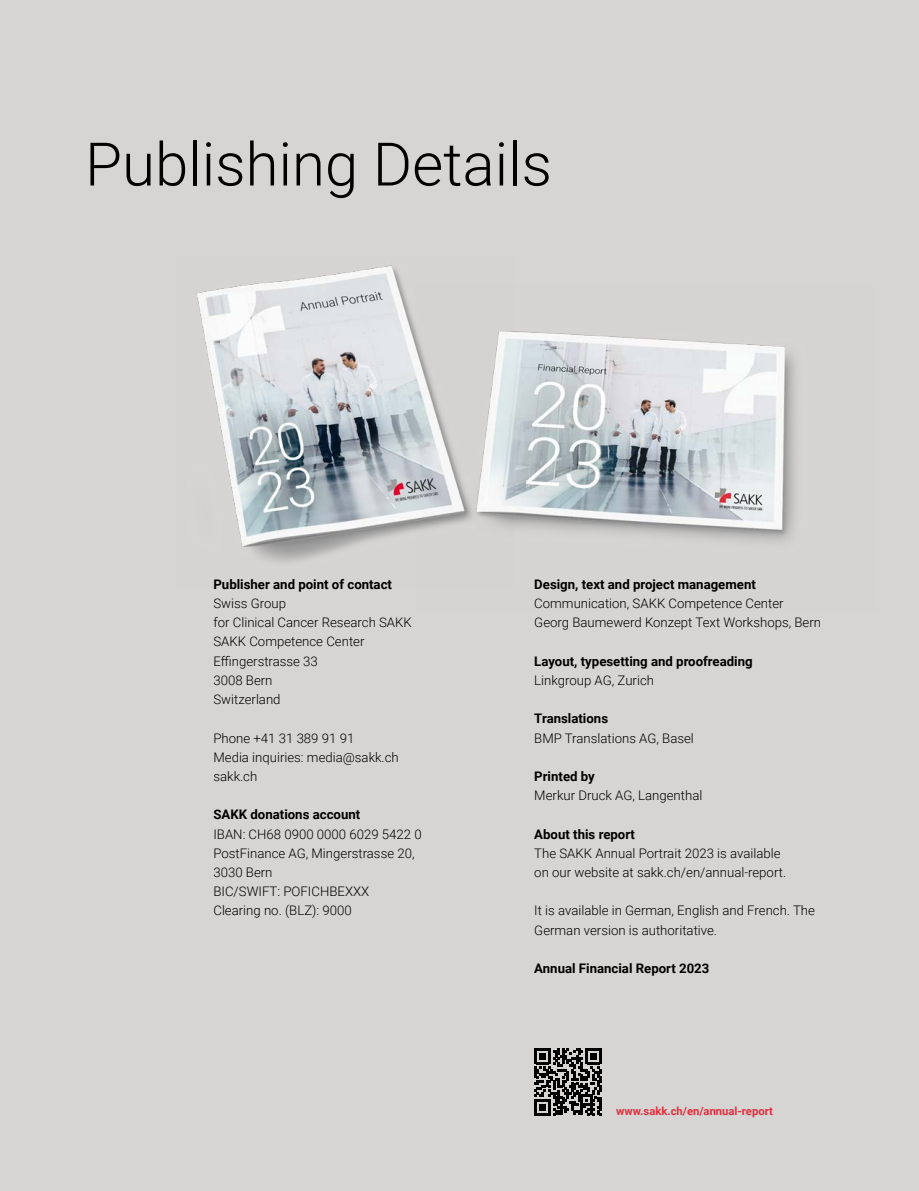
<style>
.page{position:relative;width:919px;height:1191px;background:#fff}
.page>*{position:absolute;margin:0;border:0;box-sizing:border-box;transform-origin:0 0}
.Haupttitel{font:300 60px "Roboto";color:#000}
.Grundtext{font:300 13.2px/19.2px "Roboto";color:#000}
.Untertitel_2{font:700 13.2px "Roboto";color:#000}
.Bildlegende{font:700 11.25px "Roboto";color:#e52c3b}
</style>
<div class="page">
<div style="left:0;top:0;width:918px;height:1191px;background:#d7d5d4"></div>
<svg style="left:534px;top:1048px;width:67px;height:67px"></svg>
<img style="left:196px;top:265px;width:219px;height:297px">
<img style="left:415px;top:328px;width:381px;height:214px">
<p class="Haupttitel" style="left:85px;top:122px;width:468px">Publishing Details</p>
<p class="Untertitel_2" style="left:213px;top:575px;width:180px">Publisher and point of contact</p>
<p class="Grundtext" style="left:213px;top:593px;width:74px">Swiss Group</p>
<p class="Grundtext" style="left:213px;top:612px;width:200px">for Clinical Cancer Research SAKK</p>
<p class="Grundtext" style="left:213px;top:631px;width:152px">SAKK Competence Center</p>
<p class="Grundtext" style="left:213px;top:651px;width:106px">Effingerstrasse 33</p>
<p class="Grundtext" style="left:213px;top:670px;width:61px">3008 Bern</p>
<p class="Grundtext" style="left:213px;top:689px;width:69px">Switzerland</p>
<p class="Grundtext" style="left:213px;top:727px;width:142px">Phone +41 31 389 91 91</p>
<p class="Grundtext" style="left:213px;top:747px;width:187px">Media inquiries: media@sakk.ch</p>
<p class="Grundtext" style="left:213px;top:766px;width:45px">sakk.ch</p>
<p class="Untertitel_2" style="left:213px;top:805px;width:148px">SAKK donations account</p>
<p class="Grundtext" style="left:213px;top:823px;width:210px">IBAN: CH68 0900 0000 6029 5422 0</p>
<p class="Grundtext" style="left:213px;top:843px;width:202px">PostFinance AG, Mingerstrasse 20,</p>
<p class="Grundtext" style="left:213px;top:862px;width:61px">3030 Bern</p>
<p class="Grundtext" style="left:213px;top:881px;width:157px">BIC/SWIFT: POFICHBEXXX</p>
<p class="Grundtext" style="left:213px;top:900px;width:140px">Clearing no. (BLZ): 9000</p>
<p class="Untertitel_2" style="left:534px;top:575px;width:223px">Design, text and project management</p>
<p class="Grundtext" style="left:534px;top:593px;width:251px">Communication, SAKK Competence Center</p>
<p class="Grundtext" style="left:534px;top:612px;width:288px">Georg Baumewerd Konzept Text Workshops, Bern</p>
<p class="Untertitel_2" style="left:534px;top:651px;width:220px">Layout, typesetting and proofreading</p>
<p class="Grundtext" style="left:534px;top:670px;width:121px">Linkgroup AG, Zurich</p>
<p class="Untertitel_2" style="left:534px;top:709px;width:75px">Translations</p>
<p class="Grundtext" style="left:534px;top:727px;width:161px">BMP Translations AG, Basel</p>
<p class="Untertitel_2" style="left:534px;top:767px;width:62px">Printed by</p>
<p class="Grundtext" style="left:534px;top:785px;width:169px">Merkur Druck AG, Langenthal</p>
<p class="Untertitel_2" style="left:534px;top:824px;width:102px">About this report</p>
<p class="Grundtext" style="left:534px;top:843px;width:248px">The SAKK Annual Portrait 2023 is available</p>
<p class="Grundtext" style="left:534px;top:862px;width:253px">on our website at sakk.ch/en/annual-report.</p>
<p class="Grundtext" style="left:534px;top:900px;width:282px">It is available in German, English and French. The<br>German version is authoritative.</p>
<p class="Untertitel_2" style="left:534px;top:959px;width:177px">Annual Financial Report 2023</p>
<p class="Bildlegende" style="left:616px;top:1103px;width:158px">www.sakk.ch/en/annual-report</p>
</div>
